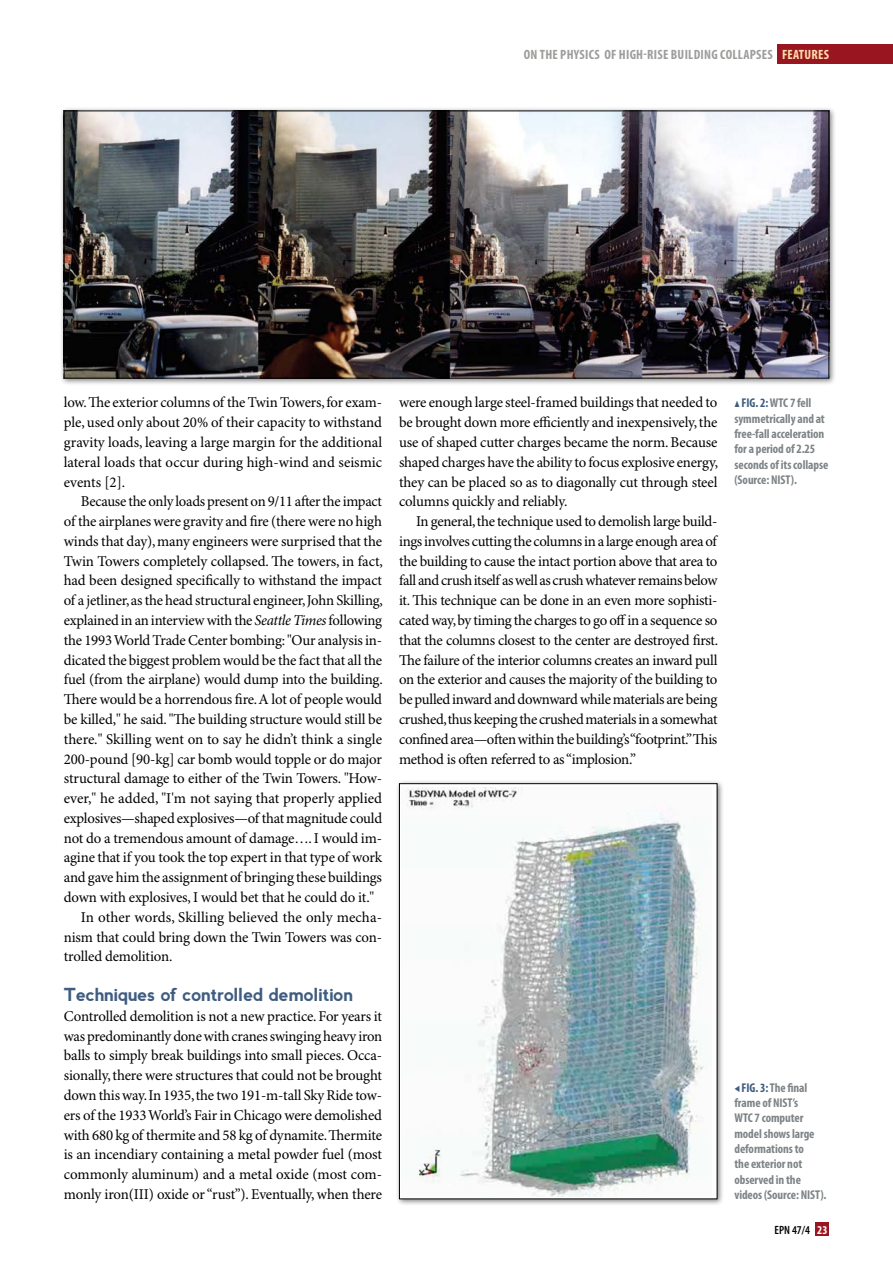
<style>
.page{position:relative;width:893px;height:1263px;background:#fff}
.page>*{position:absolute;margin:0;border:0;box-sizing:border-box;transform-origin:0 0}
.t1{font:700 18px "nevis";letter-spacing:-.015em;color:#3f5d80}
.t2{font:15px/19.8px "Minion Pro";letter-spacing:-.01em;color:#000;text-align:justify}
.t3{font:700 condensed 13.5px "Myriad Pro";letter-spacing:.02em;color:#9d9d9c}
.t4{font:700 condensed 12.75px/15.3px "Myriad Pro";letter-spacing:-.005em;color:#7d8386}
.t5{font:600 condensed 12px "Myriad Pro";color:#000}
.s1{color:#fedea9}
.s2{font-style:italic}
.s3{font-family:"Mathematical Pi Six";font-weight:400;font-stretch:normal;font-size:8.7px;color:#3f5d80}
.s4{color:#3f5d80}
.s5{font-weight:700;color:#fff}
</style>
<div class="page">
<div style="left:816px;top:1222px;width:13px;height:14px;background:#991620"></div>
<div style="left:777px;top:45px;width:116px;height:19px;background:#991620"></div>
<div style="left:60px;top:106px;width:776px;height:279px;background:#000;opacity:.5"></div>
<img style="left:66px;top:113px;width:761px;height:263px">
<div style="left:64px;top:111px;width:765px;height:267px;border:1px solid #000"></div>
<div style="left:395px;top:779px;width:329px;height:427px;background:#000;opacity:.5"></div>
<div style="left:399px;top:784px;width:318px;height:415px;background:#fff"></div>
<img style="left:407px;top:788px;width:297px;height:408px">
<div style="left:399px;top:783px;width:318px;height:416px;border:1px solid #000"></div>
<p class="t3" style="left:524px;top:47px;width:307px">ON THE PHYSICS OF HIGH-RISE BUILDING COLLAPSES <span class="s1">FEATURES</span></p>
<p class="t2" style="left:64px;top:393px;width:320px">low. The exterior columns of the Twin Towers, for exam&shy;ple, used only about 20% of their capacity to withstand gravity loads, leaving a large margin for the additional lateral loads that occur during high-wind and seismic events [2].</p>
<p class="t2" style="left:81px;top:492px;width:303px">Because the only loads present on 9/11 after the impact</p>
<p class="t2" style="left:64px;top:512px;width:320px">of the airplanes were gravity and fire (there were no high</p>
<p class="t2" style="left:64px;top:532px;width:320px">winds that day), many engineers were surprised that the</p>
<p class="t2" style="left:64px;top:552px;width:321px">Twin Towers completely collapsed. The towers, in fact,</p>
<p class="t2" style="left:64px;top:571px;width:320px">had been designed specifically to withstand the impact</p>
<p class="t2" style="left:64px;top:591px;width:321px">of a jetliner, as the head structural engineer, John Skilling,</p>
<p class="t2" style="left:64px;top:611px;width:320px">explained in an interview with the <span class="s2">Seattle Times</span> following</p>
<p class="t2" style="left:64px;top:631px;width:320px">the 1993 World Trade Center bombing: "Our analysis in-</p>
<p class="t2" style="left:64px;top:650px;width:320px">dicated the biggest problem would be the fact that all the</p>
<p class="t2" style="left:64px;top:670px;width:321px">fuel (from the airplane) would dump into the building.</p>
<p class="t2" style="left:64px;top:690px;width:320px">There would be a horrendous fire. A lot of people would</p>
<p class="t2" style="left:64px;top:710px;width:320px">be killed," he said. "The building structure would still be</p>
<p class="t2" style="left:64px;top:730px;width:320px">there." Skilling went on to say he didn’t think a single</p>
<p class="t2" style="left:64px;top:749px;width:320px">200-pound [90-kg] car bomb would topple or do major</p>
<p class="t2" style="left:64px;top:769px;width:320px">structural damage to either of the Twin Towers. "How-</p>
<p class="t2" style="left:64px;top:789px;width:320px">ever," he added, "I'm not saying that properly applied</p>
<p class="t2" style="left:64px;top:809px;width:320px">explosives—shaped explosives—of that magnitude could</p>
<p class="t2" style="left:64px;top:829px;width:320px">not do a tremendous amount of damage…. I would im-</p>
<p class="t2" style="left:64px;top:848px;width:320px">agine that if you took the top expert in that type of work</p>
<p class="t2" style="left:64px;top:868px;width:320px">and gave him the assignment of bringing these buildings</p>
<p class="t2" style="left:64px;top:888px;width:312px">down with explosives, I would bet that he could do it."</p>
<p class="t2" style="left:81px;top:908px;width:303px">In other words, Skilling believed the only mecha-</p>
<p class="t2" style="left:64px;top:927px;width:320px">nism that could bring down the Twin Towers was con-</p>
<p class="t2" style="left:64px;top:947px;width:110px">trolled demolition.</p>
<p class="t1" style="left:64px;top:984px;width:291px">Techniques of controlled demolition</p>
<p class="t2" style="left:64px;top:1007px;width:320px">Controlled demolition is not a new practice. For years it was predominantly done with cranes swinging heavy iron balls to simply break buildings into small pieces. Occa&shy;sionally, there were structures that could not be brought down this way. In 1935, the two 191-m-tall Sky Ride tow&shy;ers of the 1933 World’s Fair in Chicago were demolished with 680 kg of thermite and 58 kg of dynamite. Thermite is an incendiary containing a metal powder fuel (most commonly aluminum) and a metal oxide (most com&shy;monly iron(III) oxide or “rust”). Eventually, when there</p>
<p class="t2" style="left:399px;top:393px;width:321px">were enough large steel-framed buildings that needed to be brought down more efficiently and inexpensively, the use of shaped cutter charges became the norm. Because shaped charges have the ability to focus explosive energy, they can be placed so as to diagonally cut through steel columns quickly and reliably.</p>
<p class="t2" style="left:399px;top:512px;width:321px;text-indent:17px">In general, the technique used to demolish large build&shy;ings involves cutting the columns in a large enough area of the building to cause the intact portion above that area to fall and crush itself as well as crush whatever remains below it. This technique can be done in an even more sophisti&shy;cated way, by timing the charges to go off in a sequence so that the columns closest to the center are destroyed first.<br>The failure of the interior columns creates an inward pull on the exterior and causes the majority of the building to be pulled inward and downward while materials are being crushed, thus keeping the crushed materials in a somewhat confined area—often within the building’s “footprint.” This method is often referred to as “implosion.”</p>
<p class="t4" style="left:734px;top:396px;width:95px"><span class="s3">m</span> <span class="s4">FIG. 2:</span> WTC 7 fell symmetrically and at free-fall acceleration for a period of 2.25 seconds of its collapse (Source: NIST).</p>
<p class="t4" style="left:734px;top:1080px;width:94px"><span class="s3">b</span> <span class="s4">FIG. 3:</span> The final frame of NIST’s<br>WTC 7 computer model shows large deformations to<br>the exterior not observed in the videos (Source: NIST).</p>
<p class="t5" style="left:774px;top:1223px;width:54px">EPN 47/4 <span class="s5">23</span></p>
</div>
